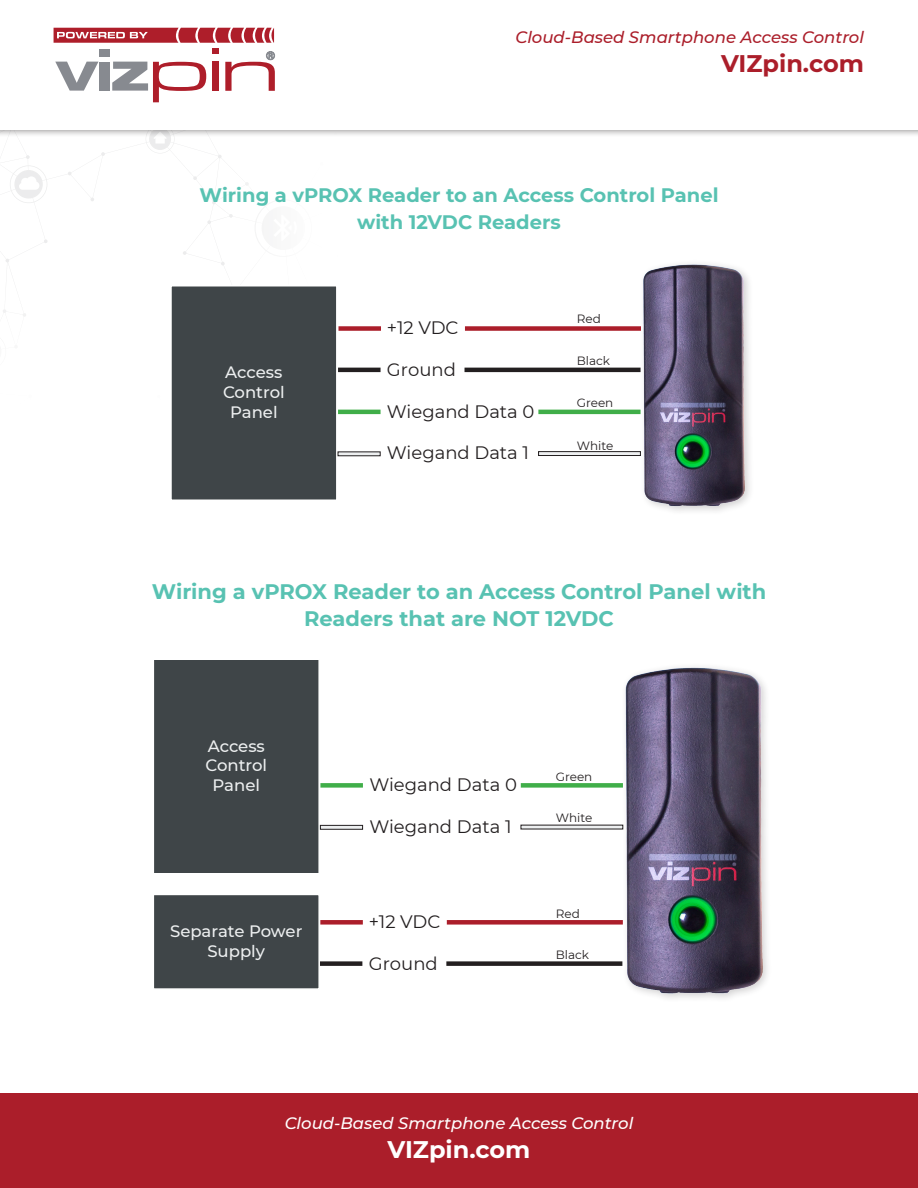
<style>
.page{position:relative;width:918px;height:1188px;background:#fff}
.page>*{position:absolute;margin:0;border:0;box-sizing:border-box;transform-origin:0 0}
.t1{font:700 24px "Montserrat";color:#fff}
.t2{font:700 24px "Montserrat";color:#ab1e2a}
.t3{font:700 21px/27px "Montserrat";color:#58c2b2;text-align:center}
.t4{font:700 19.5px/27px "Montserrat";color:#58c2b2;text-align:center}
.t5{font:18px "Montserrat";color:#231f20}
.t6{font:500 16.5px/19.8px "Montserrat";color:#edeff0;text-align:center}
.t7{font:italic 500 16.5px "Montserrat";color:#fff}
.t8{font:italic 500 16.5px "Montserrat";color:#ab1e2a}
.t9{font:12px "Montserrat";color:#231f20}
</style>
<div class="page">
<div style="left:0;top:0;width:918px;height:138px;background:#231f20;opacity:.65"></div>
<div style="left:0;top:0;width:918px;height:130px;background:#fff"></div>
<div style="left:0;top:1094px;width:918px;height:94px;background:#ab1e2a"></div>
<svg style="left:54px;top:28px;width:220px;height:15px;background:#bd4953"></svg>
<svg style="left:0;top:49px;width:367px;height:403px"></svg>
<img style="left:640px;top:264px;width:108px;height:247px">
<div style="left:170px;top:285px;width:168px;height:216px;background:#3f4548;border:2px solid #fff"></div>
<div style="left:338px;top:326px;width:43px;height:5px;background:#ab1e2a"></div>
<div style="left:465px;top:326px;width:176px;height:5px;background:#ab1e2a"></div>
<hr style="left:338px;top:368px;width:43px;height:4px;background:#231f20">
<hr style="left:465px;top:368px;width:176px;height:4px;background:#231f20">
<hr style="left:338px;top:410px;width:43px;height:4px;background:#40ae49">
<hr style="left:538px;top:410px;width:103px;height:4px;background:#40ae49">
<hr style="left:338px;top:452px;width:43px;height:4px;background:#605d5e">
<div style="left:538px;top:451px;width:103px;height:5px;background:#edeff0"></div>
<div style="left:338px;top:452px;width:42px;height:4px;border:1px solid #231f20"></div>
<div style="left:538px;top:451px;width:103px;height:5px;border:1px solid #231f20"></div>
<img style="left:622px;top:667px;width:143px;height:332px">
<div style="left:153px;top:658px;width:167px;height:216px;background:#3f4548;border:2px solid #fff"></div>
<div style="left:320px;top:920px;width:43px;height:5px;background:#ab1e2a"></div>
<div style="left:447px;top:920px;width:176px;height:5px;background:#ab1e2a"></div>
<div style="left:320px;top:961px;width:42px;height:5px;background:#231f20"></div>
<div style="left:446px;top:961px;width:176px;height:5px;background:#231f20"></div>
<div style="left:320px;top:783px;width:43px;height:5px;background:#40ae49"></div>
<div style="left:521px;top:783px;width:102px;height:5px;background:#40ae49"></div>
<div style="left:320px;top:825px;width:43px;height:5px;background:#504d4e"></div>
<div style="left:320px;top:825px;width:43px;height:4px;border:1px solid #231f20"></div>
<div style="left:153px;top:894px;width:167px;height:96px;background:#3f4548;border:2px solid #fff"></div>
<p class="t8" style="left:515px;top:26px;width:350px">Cloud-Based Smartphone Access Control</p>
<p class="t2" style="left:721px;top:46px;width:144px">VIZpin.com</p>
<p class="t4" style="left:199px;top:180px;width:521px">Wiring a vPROX Reader to an Access Control Panel with 12VDC Readers</p>
<p class="t6" style="left:225px;top:362px;width:59px">Access</p>
<p class="t6" style="left:223px;top:382px;width:63px">Control</p>
<p class="t6" style="left:230px;top:401px;width:49px">Panel</p>
<p class="t5" style="left:387px;top:315px;width:73px">+12 VDC</p>
<p class="t5" style="left:387px;top:357px;width:70px">Ground</p>
<p class="t5" style="left:387px;top:399px;width:149px">Wiegand Data 0</p>
<p class="t5" style="left:387px;top:440px;width:144px">Wiegand Data 1</p>
<p class="t9" style="left:577px;top:311px;width:26px">Red</p>
<p class="t9" style="left:577px;top:352px;width:35px">Black</p>
<p class="t9" style="left:577px;top:395px;width:38px">Green</p>
<p class="t9" style="left:577px;top:437px;width:38px">White</p>
<p class="t3" style="left:152px;top:577px;width:616px">Wiring a vPROX Reader to an Access Control Panel with<br>Readers that are NOT 12VDC</p>
<p class="t6" style="left:208px;top:735px;width:59px">Access</p>
<p class="t6" style="left:205px;top:755px;width:63px">Control</p>
<p class="t6" style="left:213px;top:775px;width:49px">Panel</p>
<p class="t6" style="left:170px;top:920px;width:134px">Separate Power<br>Supply</p>
<p class="t5" style="left:369px;top:773px;width:149px">Wiegand Data 0</p>
<p class="t5" style="left:369px;top:814px;width:144px">Wiegand Data 1</p>
<p class="t5" style="left:369px;top:909px;width:73px">+12 VDC</p>
<p class="t5" style="left:369px;top:951px;width:70px">Ground</p>
<p class="t9" style="left:556px;top:769px;width:38px">Green</p>
<p class="t9" style="left:556px;top:809px;width:38px">White</p>
<p class="t9" style="left:556px;top:905px;width:26px">Red</p>
<p class="t9" style="left:556px;top:947px;width:35px">Black</p>
<p class="t7" style="left:285px;top:1112px;width:350px">Cloud-Based Smartphone Access Control</p>
<p class="t1" style="left:388px;top:1132px;width:144px">VIZpin.com</p>
</div>
